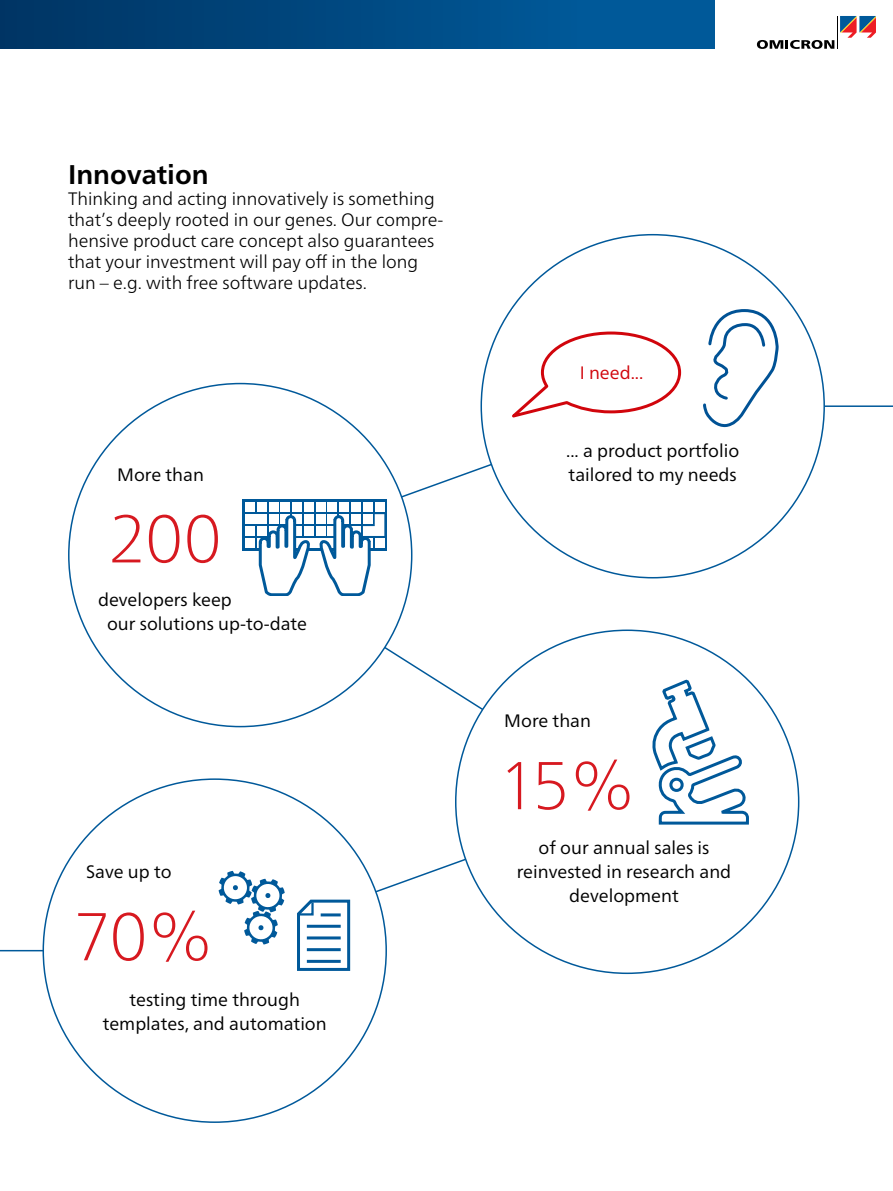
<style>
.page{position:relative;width:893px;height:1191px;background:#fff}
.page>*{position:absolute;margin:0;border:0;box-sizing:border-box;transform-origin:0 0}
.t1{font:100 67.5px "Frutiger Neue LTW1 G";letter-spacing:-.03em;color:#d71920}
.t2{font:700 27px "Frutiger Neue LTW1 G";color:#000}
.t3{font:18px/24px "Frutiger Neue LTW1 G";color:#000;text-align:center}
.t4{font:300 18px/21px "Frutiger Neue LTW1 G";color:#000}
.t5{font:18px "Frutiger Neue LTW1 G";color:#d1050c}
</style>
<div class="page">
<svg style="left:303px;top:803px;width:240px;height:148px"></svg>
<svg style="left:324px;top:404px;width:240px;height:150px"></svg>
<svg style="left:238px;top:554px;width:391px;height:249px"></svg>
<hr style="left:824px;top:405px;width:69px;height:2px;background:#00599a">
<hr style="left:0;top:950px;width:69px;height:1px;background:#00599a">
<div style="left:69px;top:383px;width:343px;height:343px;background:#fff;border-radius:50%"></div>
<div style="left:481px;top:235px;width:343px;height:343px;background:#fff;border-radius:50%"></div>
<div style="left:456px;top:630px;width:343px;height:343px;background:#fff;border-radius:50%"></div>
<div style="left:43px;top:779px;width:343px;height:343px;background:#fff;border-radius:50%"></div>
<div style="left:0;top:0;width:714px;height:49px;background:linear-gradient(to right,#003564,#005ea0)"></div>
<svg style="left:757px;top:40px;width:77px;height:9px"></svg>
<hr style="left:837px;top:16px;width:1px;height:33px;background:#000">
<svg style="left:840px;top:16px;width:36px;height:22px"></svg>
<svg style="left:512px;top:331px;width:170px;height:87px"></svg>
<svg style="left:703px;top:309px;width:76px;height:118px"></svg>
<div style="left:242px;top:499px;width:145px;height:51px;background:#00599a"></div>
<div style="left:375px;top:502px;width:9px;height:10px;background:#fff"></div>
<div style="left:363px;top:502px;width:10px;height:10px;background:#fff"></div>
<div style="left:351px;top:502px;width:10px;height:10px;background:#fff"></div>
<div style="left:339px;top:502px;width:10px;height:10px;background:#fff"></div>
<div style="left:328px;top:502px;width:9px;height:10px;background:#fff"></div>
<div style="left:316px;top:526px;width:9px;height:10px;background:#fff"></div>
<div style="left:316px;top:514px;width:9px;height:10px;background:#fff"></div>
<div style="left:316px;top:502px;width:9px;height:10px;background:#fff"></div>
<div style="left:304px;top:526px;width:10px;height:10px;background:#fff"></div>
<div style="left:304px;top:514px;width:10px;height:10px;background:#fff"></div>
<div style="left:304px;top:502px;width:10px;height:10px;background:#fff"></div>
<div style="left:292px;top:502px;width:10px;height:10px;background:#fff"></div>
<div style="left:280px;top:502px;width:10px;height:10px;background:#fff"></div>
<div style="left:269px;top:502px;width:9px;height:10px;background:#fff"></div>
<div style="left:257px;top:538px;width:116px;height:10px;background:#fff"></div>
<div style="left:245px;top:538px;width:10px;height:10px;background:#fff"></div>
<div style="left:245px;top:514px;width:22px;height:10px;background:#fff"></div>
<div style="left:245px;top:526px;width:10px;height:10px;background:#fff"></div>
<div style="left:257px;top:502px;width:10px;height:10px;background:#fff"></div>
<div style="left:245px;top:502px;width:10px;height:10px;background:#fff"></div>
<svg style="left:257px;top:514px;width:54px;height:82px"></svg>
<svg style="left:319px;top:514px;width:65px;height:82px"></svg>
<svg style="left:652px;top:680px;width:97px;height:144px"></svg>
<svg style="left:297px;top:899px;width:53px;height:72px"></svg>
<svg style="left:219px;top:871px;width:66px;height:73px"></svg>
<p class="t2" style="left:68px;top:159px;width:142px">Innovation</p>
<p class="t4" style="left:68px;top:188px;width:377px">Thinking and acting innovatively is something that’s deeply rooted in our genes. Our compre&shy;hensive product care concept also guarantees that your investment will pay off in the long run – e.g. with free software updates.</p>
<p class="t5" style="left:580px;top:362px;width:65px">I need...</p>
<p class="t3" style="left:566px;top:438px;width:175px">... a product portfolio</p>
<p class="t3" style="left:117px;top:462px;width:88px">More than</p>
<p class="t3" style="left:569px;top:462px;width:170px">tailored to my needs</p>
<p class="t1" style="left:108px;top:490px;width:116px">200</p>
<p class="t3" style="left:107px;top:588px;width:202px;text-align:left;text-indent:-9px">developers keep<br>our solutions up-to-date</p>
<p class="t3" style="left:86px;top:859px;width:87px">Save up to</p>
<p class="t1" style="left:74px;top:888px;width:141px">70%</p>
<p class="t3" style="left:103px;top:987px;width:226px">testing time through templates, and automation</p>
<p class="t3" style="left:504px;top:708px;width:88px">More than</p>
<p class="t1" style="left:498px;top:736px;width:139px">15%</p>
<p class="t3" style="left:517px;top:835px;width:216px">of our annual sales is reinvested in research and development</p>
</div>
